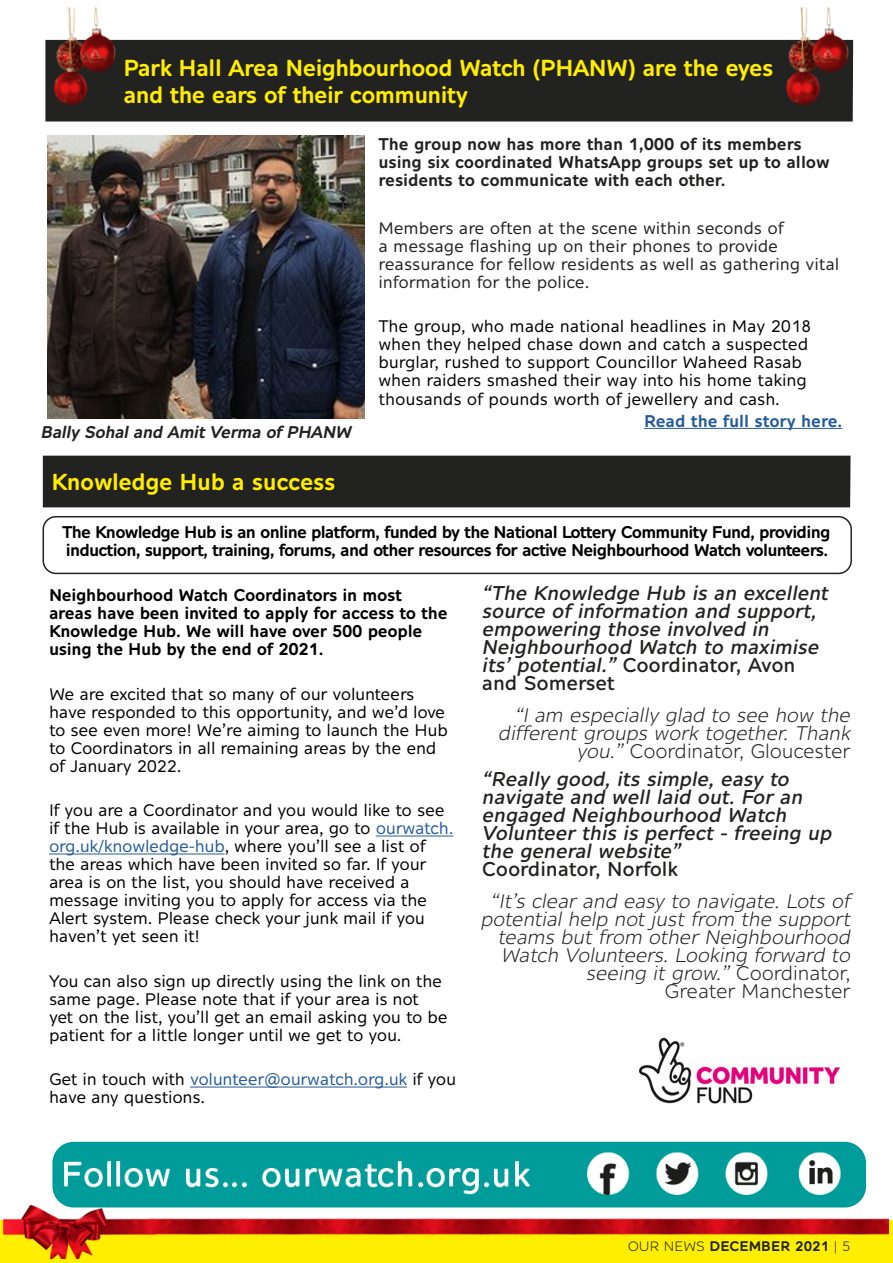
<style>
.page{position:relative;width:893px;height:1263px;background:#fff}
.page>*{position:absolute;margin:0;border:0;box-sizing:border-box;transform-origin:0 0}
.t1{font:600 22.5px/27px "Alleyn";letter-spacing:-.03em;color:#ffed00}
.t2{font:italic 500 19.5px/18px "Alleyn";letter-spacing:-.01em;color:#222221}
.t3{font:italic 19.5px/18px "Alleyn";letter-spacing:-.01em;color:#222221;text-align:right}
.t4{font:500 19.5px "Alleyn";letter-spacing:-.01em;color:#222221}
.t5{font:16.5px/18px "Alleyn";letter-spacing:-.02em;color:#000}
.t6{font:600 16.5px/18px "Alleyn";letter-spacing:-.05em;color:#000}
.t7{font:16.5px/18px "Alleyn";letter-spacing:-.01em;color:#222221}
.t8{font:600 16.5px/18px "Alleyn";letter-spacing:-.02em;color:#000}
.t9{font:600 16.5px/18px "Alleyn";letter-spacing:-.01em;color:#222221}
.t10{font:italic 600 16.5px "Alleyn";letter-spacing:-.03em;color:#222221}
.t11{font:600 16.5px "Alleyn";letter-spacing:-.01em;color:#275b9b}
.t12{font:600 13.5px "Alleyn";color:#222221}
.s1{font-style:normal}
.s2{color:#275b9b}
.s3{font-weight:400}
</style>
<div class="page">
<div style="left:0;top:1220px;width:893px;height:43px;background:#fe0"></div>
<hr style="left:376px;top:835px;width:77px;height:1px;background:#275b9b">
<hr style="left:49px;top:853px;width:176px;height:1px;background:#275b9b">
<hr style="left:190px;top:1087px;width:217px;height:1px;background:#275b9b">
<div style="left:43px;top:456px;width:808px;height:51px;background:#222221"></div>
<img style="left:638px;top:1037px;width:202px;height:67px">
<img style="left:52px;top:1142px;width:814px;height:57px">
<div style="left:43px;top:516px;width:809px;height:58px;border:2px solid #222221;border-radius:13px"></div>
<div style="left:45px;top:40px;width:808px;height:82px;background:#222221"></div>
<hr style="left:644px;top:428px;width:198px;height:1px;background:#275b9b">
<img style="left:48px;top:135px;width:316px;height:283px">
<img style="left:775px;top:7px;width:79px;height:101px">
<img style="left:45px;top:7px;width:79px;height:101px">
<img style="left:3px;top:1199px;width:886px;height:60px">
<h1 class="t1" style="left:124px;top:53px;width:651px">Park Hall Area Neighbourhood Watch (PHANW) are the eyes and the ears of their community</h1>
<p class="t10" style="left:40px;top:422px;width:312px">Bally Sohal and Amit Verma of PHANW</p>
<p class="t9" style="left:378px;top:135px;width:453px">The group now has more than 1,000 of its members using six coordinated WhatsApp groups set up to allow residents to communicate with each other.</p>
<p class="t7" style="left:378px;top:219px;width:462px">Members are often at the scene within seconds of<br>a message flashing up on their phones to provide reassurance for fellow residents as well as gathering vital information for the police.</p>
<p class="t5" style="left:378px;top:317px;width:435px">The group, who made national headlines in May 2018 when they helped chase down and catch a suspected burglar, rushed to support Councillor Waheed Rasab when raiders smashed their way into his home taking thousands of pounds worth of jewellery and cash.</p>
<p class="t11" style="left:644px;top:411px;width:200px">Read the full story here.</p>
<h1 class="t1" style="left:51px;top:468px;width:286px">Knowledge Hub a success</h1>
<p class="t6" style="left:62px;top:523px;width:770px">The Knowledge Hub is an online platform, funded by the National Lottery Community Fund, providing induction, support, training, forums, and other resources for active Neighbourhood Watch volunteers.</p>
<p class="t2" style="left:482px;top:583px;width:348px">“The Knowledge Hub is an excellent source of information and support, empowering those involved in<br>Neighbourhood Watch to maximise its’ potential.” <span class="s1">Coordinator, Avon and Somerset</span></p>
<p class="t3" style="left:498px;top:706px;width:354px">“I am especially glad to see how the different groups work together. Thank you.” <span class="s1">Coordinator, Gloucester</span></p>
<p class="t2" style="left:482px;top:770px;width:351px">“Really good, its simple, easy to navigate and well laid out. For an engaged Neighbourhood Watch<br>Volunteer this is perfect - freeing up the general website”</p>
<p class="t4" style="left:482px;top:857px;width:198px">Coordinator, Norfolk</p>
<p class="t3" style="left:481px;top:892px;width:371px">“It’s clear and easy to navigate. Lots of potential help not just from the support teams but from other Neighbourhood Watch Volunteers. Looking forward to seeing it grow.” <span class="s1">Coordinator,<br>Greater Manchester</span></p>
<p class="t8" style="left:49px;top:586px;width:400px">Neighbourhood Watch Coordinators in most areas have been invited to apply for access to the Knowledge Hub. We will have over 500 people using the Hub by the end of 2021.</p>
<p class="t5" style="left:49px;top:685px;width:400px">We are excited that so many of our volunteers have responded to this opportunity, and we’d love to see even more! We’re aiming to launch the Hub to Coordinators in all remaining areas by the end of January 2022.</p>
<p class="t5" style="left:49px;top:801px;width:406px">If you are a Coordinator and you would like to see if the Hub is available in your area, go to <span class="s2">ourwatch. org.uk/knowledge-hub</span>, where you’ll see a list of the areas which have been invited so far. If your area is on the list, you should have received a message inviting you to apply for access via the Alert system. Please check your junk mail if you haven’t yet seen it!</p>
<p class="t5" style="left:49px;top:972px;width:400px">You can also sign up directly using the link on the same page. Please note that if your area is not<br>yet on the list, you’ll get an email asking you to be patient for a little longer until we get to you.</p>
<p class="t5" style="left:49px;top:1070px;width:409px">Get in touch with <span class="s2">volunteer@ourwatch.org.uk</span> if you have any questions.</p>
<p class="t12" style="left:628px;top:1237px;width:224px"><span class="s3">OUR NEWS</span> DECEMBER 2021 <span class="s3">| 5</span></p>
</div>
